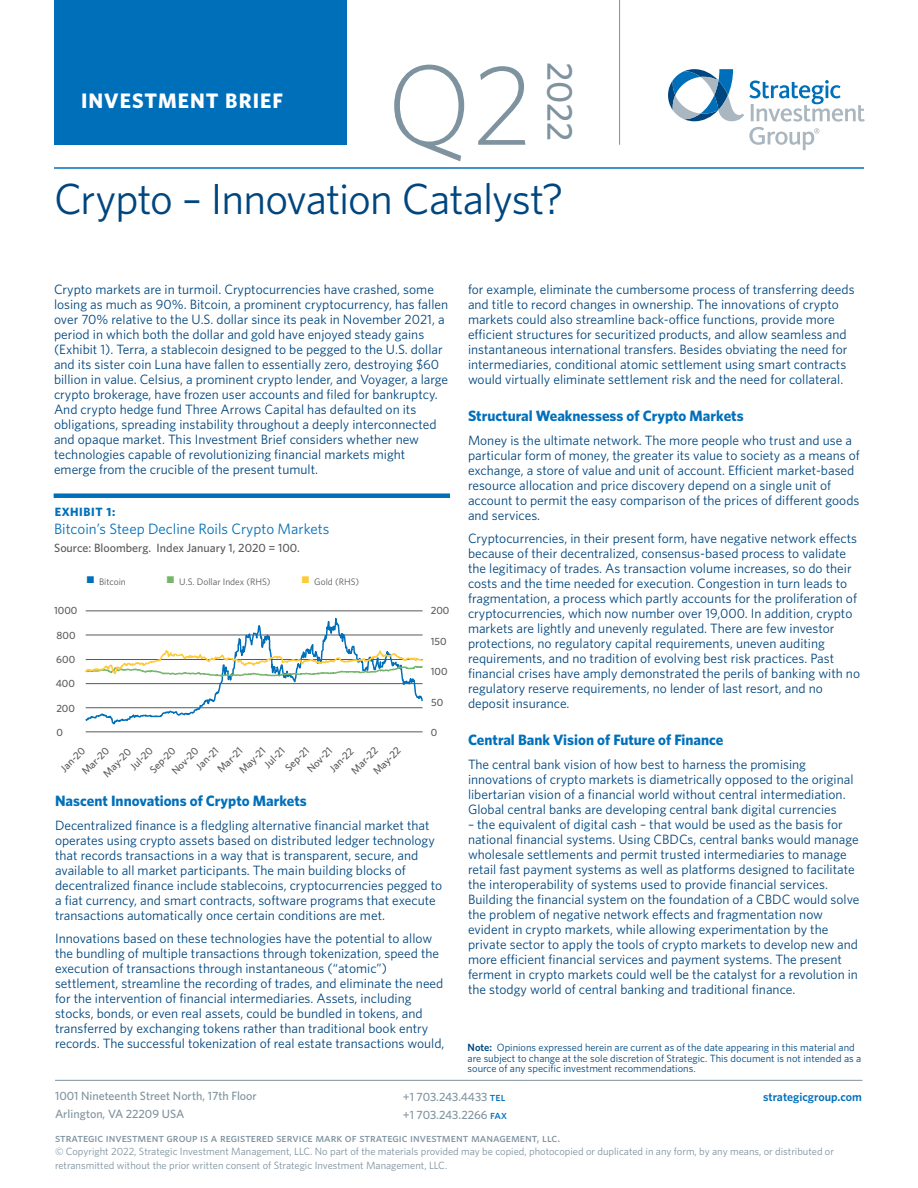
<style>
.page{position:relative;width:918px;height:1188px;background:#fff}
.page>*{position:absolute;margin:0;border:0;box-sizing:border-box;transform-origin:0 0}
.t1{font:300 114px "Whitney";color:#7e929f}
.t2{font:43.5px "Whitney";letter-spacing:-.025em;color:#00467e}
.t3{font:500 36px "Whitney";color:#7e929f}
.t4{font:700 21px "Whitney";letter-spacing:.05em;color:#fff}
.t5{font:700 15px "Whitney";color:#006fba}
.t6{font:15px "Whitney";color:#006fba}
.t7{font:13.5px/15px "Whitney";color:#00467e}
.t8{font:500 12px/18px "Whitney";color:#7e929f}
.t9{font:500 12px "Whitney";color:#58595b}
.t10{font:600 12px "Whitney";color:#006fba}
.t11{font:700 12px "Whitney";letter-spacing:.05em;color:#006fba}
.t12{font:10.5px/13.5px "Whitney";color:#7e929f}
.t13{font:10.5px/10.5px "Whitney";color:#00467e}
.t14{font:500 10.5px "Whitney";color:#58595b}
.t15{font:9.45px "Whitney";color:#58595b}
.s1{font-weight:600}
.s2{color:#006fba}
</style>
<div class="page">
<hr style="left:55px;top:1080px;width:807px;height:1px;background:#7e929f">
<div style="left:54px;top:493px;width:396px;height:5px;background:#006fba"></div>
<svg style="left:85px;top:610px;width:338px;height:123px"></svg>
<svg style="left:85px;top:643px;width:338px;height:36px"></svg>
<div style="left:54px;top:0;width:292px;height:145px;background:#006fba"></div>
<svg style="left:668px;top:69px;width:197px;height:81px"></svg>
<hr style="left:619px;top:0;width:1px;height:145px;background:#7e929f">
<hr style="left:54px;top:167px;width:810px;height:2px;background:#006fba">
<h3 class="t4" style="left:81px;top:87px;width:204px">INVESTMENT BRIEF</h3>
<h1 class="t1" style="left:387px;top:29px;width:148px">Q2</h1>
<h3 class="t3" style="left:584px;top:62px;width:81px;rotate:90deg">2022</h3>
<h2 class="t2" style="left:54px;top:170px;width:511px">Crypto – Innovation Catalyst?</h2>
<p class="t7" style="left:54px;top:281px;width:396px">Crypto markets are in turmoil. Cryptocurrencies have crashed, some losing as much as 90%. Bitcoin, a prominent cryptocurrency, has fallen over 70% relative to the U.S. dollar since its peak in November 2021, a period in which both the dollar and gold have enjoyed steady gains (Exhibit 1). Terra, a stablecoin designed to be pegged to the U.S. dollar and its sister coin Luna have fallen to essentially zero, destroying $60 billion in value. Celsius, a prominent crypto lender, and Voyager, a large crypto brokerage, have frozen user accounts and filed for bankruptcy.<br>And crypto hedge fund Three Arrows Capital has defaulted on its obligations, spreading instability throughout a deeply interconnected and opaque market. This Investment Brief considers whether new technologies capable of revolutionizing financial markets might emerge from the crucible of the present tumult.</p>
<p class="t11" style="left:55px;top:504px;width:62px">EXHIBIT 1:</p>
<p class="t6" style="left:54px;top:519px;width:277px">Bitcoin’s Steep Decline Roils Crypto Markets</p>
<p class="t9" style="left:54px;top:540px;width:247px">Source: Bloomberg. Index January 1, 2020 = 100.</p>
<p class="t15" style="left:87px;top:575px;width:41px"><sup>■</sup> Bitcoin</p>
<p class="t15" style="left:167px;top:575px;width:105px"><sup>■</sup> U.S. Dollar Index (RHS)</p>
<p class="t15" style="left:302px;top:575px;width:59px"><sup>■</sup> Gold (RHS)</p>
<p class="t14" style="left:54px;top:604px;width:25px">1000</p>
<p class="t14" style="left:431px;top:604px;width:20px">200</p>
<p class="t14" style="left:57px;top:628px;width:20px">800</p>
<p class="t14" style="left:56px;top:652px;width:20px">600</p>
<p class="t14" style="left:56px;top:677px;width:21px">400</p>
<p class="t14" style="left:56px;top:701px;width:20px">200</p>
<p class="t14" style="left:56px;top:725px;width:8px">0</p>
<p class="t14" style="left:57px;top:765px;width:32px;rotate:-45deg">Jan-20</p>
<p class="t14" style="left:193px;top:763px;width:29px;rotate:-45deg">Jan-21</p>
<p class="t14" style="left:326px;top:765px;width:31px;rotate:-45deg">Jan-22</p>
<p class="t14" style="left:79px;top:768px;width:35px;rotate:-45deg">Mar-20</p>
<p class="t14" style="left:214px;top:766px;width:33px;rotate:-45deg">Mar-21</p>
<p class="t14" style="left:282px;top:764px;width:31px;rotate:-45deg">Sep-21</p>
<p class="t14" style="left:348px;top:767px;width:34px;rotate:-45deg">Mar-22</p>
<p class="t14" style="left:100px;top:770px;width:37px;rotate:-45deg">May-20</p>
<p class="t14" style="left:147px;top:766px;width:33px;rotate:-45deg">Sep-20</p>
<p class="t14" style="left:236px;top:767px;width:34px;rotate:-45deg">May-21</p>
<p class="t14" style="left:370px;top:768px;width:36px;rotate:-45deg">May-22</p>
<p class="t14" style="left:127px;top:763px;width:29px;rotate:-45deg">Jul-20</p>
<p class="t14" style="left:261px;top:761px;width:26px;rotate:-45deg">Jul-21</p>
<p class="t14" style="left:169px;top:767px;width:35px;rotate:-45deg">Nov-20</p>
<p class="t14" style="left:304px;top:765px;width:32px;rotate:-45deg">Nov-21</p>
<p class="t14" style="left:431px;top:634px;width:17px">150</p>
<p class="t14" style="left:431px;top:665px;width:18px">100</p>
<p class="t14" style="left:431px;top:695px;width:14px">50</p>
<p class="t14" style="left:431px;top:725px;width:8px">0</p>
<p class="t5" style="left:55px;top:791px;width:253px">Nascent Innovations of Crypto Markets</p>
<p class="t7" style="left:55px;top:818px;width:389px">Decentralized finance is a fledgling alternative financial market that operates using crypto assets based on distributed ledger technology that records transactions in a way that is transparent, secure, and available to all market participants. The main building blocks of decentralized finance include stablecoins, cryptocurrencies pegged to a fiat currency, and smart contracts, software programs that execute transactions automatically once certain conditions are met.</p>
<p class="t7" style="left:55px;top:930px;width:391px">Innovations based on these technologies have the potential to allow the bundling of multiple transactions through tokenization, speed the execution of transactions through instantaneous (“atomic”) settlement, streamline the recording of trades, and eliminate the need for the intervention of financial intermediaries. Assets, including stocks, bonds, or even real assets, could be bundled in tokens, and transferred by exchanging tokens rather than traditional book entry records. The successful tokenization of real estate transactions would,</p>
<p class="t7" style="left:468px;top:281px;width:388px">for example, eliminate the cumbersome process of transferring deeds and title to record changes in ownership. The innovations of crypto markets could also streamline back-office functions, provide more efficient structures for securitized products, and allow seamless and instantaneous international transfers. Besides obviating the need for intermediaries, conditional atomic settlement using smart contracts would virtually eliminate settlement risk and the need for collateral.</p>
<p class="t5" style="left:468px;top:406px;width:277px">Structural Weaknessess of Crypto Markets</p>
<p class="t7" style="left:468px;top:433px;width:393px">Money is the ultimate network. The more people who trust and use a particular form of money, the greater its value to society as a means of exchange, a store of value and unit of account. Efficient market-based resource allocation and price discovery depend on a single unit of account to permit the easy comparison of the prices of different goods and services.</p>
<p class="t7" style="left:468px;top:530px;width:394px">Cryptocurrencies, in their present form, have negative network effects because of their decentralized, consensus-based process to validate the legitimacy of trades. As transaction volume increases, so do their costs and the time needed for execution. Congestion in turn leads to fragmentation, a process which partly accounts for the proliferation of cryptocurrencies, which now number over 19,000. In addition, crypto markets are lightly and unevenly regulated. There are few investor protections, no regulatory capital requirements, uneven auditing requirements, and no tradition of evolving best risk practices. Past financial crises have amply demonstrated the perils of banking with no regulatory reserve requirements, no lender of last resort, and no deposit insurance.</p>
<p class="t5" style="left:468px;top:730px;width:257px">Central Bank Vision of Future of Finance</p>
<p class="t7" style="left:468px;top:757px;width:387px">The central bank vision of how best to harness the promising innovations of crypto markets is diametrically opposed to the original libertarian vision of a financial world without central intermediation.<br>Global central banks are developing central bank digital currencies</p>
<p class="t7" style="left:468px;top:817px;width:393px">– the equivalent of digital cash – that would be used as the basis for national financial systems. Using CBDCs, central banks would manage wholesale settlements and permit trusted intermediaries to manage retail fast payment systems as well as platforms designed to facilitate the interoperability of systems used to provide financial services.<br>Building the financial system on the foundation of a CBDC would solve the problem of negative network effects and fragmentation now evident in crypto markets, while allowing experimentation by the private sector to apply the tools of crypto markets to develop new and more efficient financial services and payment systems. The present ferment in crypto markets could well be the catalyst for a revolution in the stodgy world of central banking and traditional finance.</p>
<p class="t13" style="left:468px;top:1042px;width:395px"><span class="s1">Note:</span> Opinions expressed herein are current as of the date appearing in this material and are subject to change at the sole discretion of Strategic. This document is not intended as a source of any specific investment recommendations.</p>
<p class="t8" style="left:55px;top:1086px;width:203px">1001 Nineteenth Street North, 17th Floor<br>Arlington, VA 22209 USA</p>
<p class="t8" style="left:403px;top:1087px;width:106px">+1 703.243.4433 <span class="s2">tel </span>+1 703.243.2266 <span class="s2">fax</span></p>
<p class="t10" style="left:763px;top:1088px;width:100px">strategicgroup.com</p>
<p class="t8" style="left:55px;top:1128px;width:507px">strategic investment group is a registered service mark of strategic investment management, llc.</p>
<p class="t12" style="left:55px;top:1144px;width:781px">© Copyright 2022, Strategic Investment Management, LLC. No part of the materials provided may be copied, photocopied or duplicated in any form, by any means, or distributed or retransmitted without the prior written consent of Strategic Investment Management, LLC.</p>
</div>
